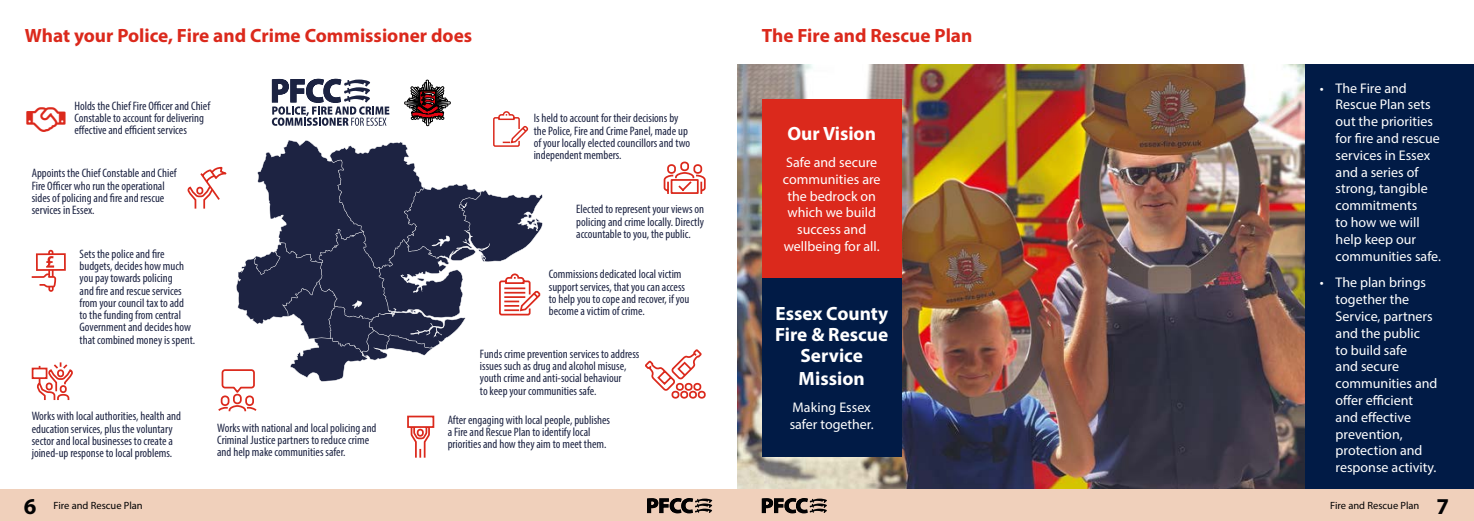
<style>
.page{position:relative;width:1474px;height:521px;background:#fff}
.page>*{position:absolute;margin:0;border:0;box-sizing:border-box;transform-origin:0 0}
.t1{font:700 19.25px "Myriad Pro";color:#db291c}
.t2{font:700 19.25px/21px "Myriad Pro";color:#fff;text-align:center}
.t3{font:14px/16.8px "Myriad Pro";color:#fff}
.t4{font:condensed 12.25px/12.2px "Myriad Pro";color:#1c2342}
.t5{font:10.5px "Myriad Pro";color:#020203}
.s1{font-weight:700;font-size:22.75px}
</style>
<div class="page">
<img style="left:737px;top:64px;width:567px;height:425px">
<div style="left:761px;top:99px;width:140px;height:179px;background:#db291c"></div>
<div style="left:761px;top:278px;width:140px;height:178px;background:#011b46"></div>
<div style="left:1304px;top:64px;width:169px;height:426px;background:#011b46"></div>
<div style="left:0;top:489px;width:1473px;height:32px;background:#f0d0bb"></div>
<svg style="left:647px;top:498px;width:65px;height:15px"></svg>
<svg style="left:761px;top:498px;width:66px;height:15px"></svg>
<svg style="left:663px;top:161px;width:43px;height:33px"></svg>
<svg style="left:645px;top:349px;width:61px;height:50px"></svg>
<div style="left:32px;top:368px;width:15px;height:11px;border:2px solid #db291c"></div>
<svg style="left:36px;top:362px;width:37px;height:38px"></svg>
<svg style="left:32px;top:250px;width:34px;height:42px"></svg>
<svg style="left:187px;top:79px;width:356px;height:379px"></svg>
<h1 class="t1" style="left:25px;top:23px;width:449px">What your Police, Fire and Crime Commissioner does</h1>
<p class="t4" style="left:74px;top:99px;width:137px">Holds the Chief Fire Officer and Chief<br>Constable to account for delivering effective and efficient services</p>
<p class="t4" style="left:32px;top:167px;width:146px">Appoints the Chief Constable and Chief<br>Fire Officer who run the operational sides of policing and fire and rescue services in Essex.</p>
<p class="t4" style="left:80px;top:248px;width:117px">Sets the police and fire budgets, decides how much you pay towards policing<br>and fire and rescue services from your council tax to add<br>to the funding from central<br>Government and decides how that combined money is spent.</p>
<p class="t4" style="left:533px;top:112px;width:158px">Is held to account for their decisions by the Police, Fire and Crime Panel, made up of your locally elected councillors and two independent members.</p>
<p class="t4" style="left:576px;top:203px;width:129px;text-align:justify">Elected to represent your views on policing and crime locally. Directly accountable to you, the public.</p>
<p class="t4" style="left:549px;top:268px;width:142px">Commissions dedicated local victim support services, that you can access to help you to cope and recover, if you become a victim of crime.</p>
<p class="t4" style="left:480px;top:347px;width:161px">Funds crime prevention services to address issues such as drug and alcohol misuse, youth crime and anti-social behaviour<br>to keep your communities safe.</p>
<p class="t4" style="left:32px;top:410px;width:151px">Works with local authorities, health and education services, plus the voluntary sector and local businesses to create a joined-up response to local problems.</p>
<p class="t4" style="left:217px;top:421px;width:161px">Works with national and local policing and<br>Criminal Justice partners to reduce crime and help make communities safer.</p>
<p class="t4" style="left:447px;top:413px;width:164px">After engaging with local people, publishes a Fire and Rescue Plan to identify local priorities and how they aim to meet them.</p>
<h1 class="t1" style="left:761px;top:23px;width:212px">The Fire and Rescue Plan</h1>
<h1 class="t2" style="left:787px;top:123px;width:90px">Our Vision</h1>
<p class="t3" style="left:783px;top:154px;width:99px;text-align:center">Safe and secure communities are the bedrock on which we build success and wellbeing for all.</p>
<h1 class="t2" style="left:775px;top:302px;width:115px">Essex County<br>Fire &amp; Rescue<br>Service</h1>
<h1 class="t2" style="left:798px;top:368px;width:68px">Mission</h1>
<p class="t3" style="left:789px;top:399px;width:85px">Making Essex safer together.</p>
<p class="t3" style="left:1335px;top:79px;width:107px;text-indent:-16px">• The Fire and<br>Rescue Plan sets out the priorities for fire and rescue services in Essex and a series of strong, tangible commitments<br>to how we will help keep our communities safe.</p>
<p class="t3" style="left:1335px;top:274px;width:103px;text-indent:-16px">• The plan brings together the<br>Service, partners and the public<br>to build safe<br>and secure communities and offer efficient and effective prevention, protection and response activity.</p>
<p class="t5" style="left:24px;top:499px;width:120px"><span class="s1">6</span> Fire and Rescue Plan</p>
<p class="t5" style="left:1330px;top:499px;width:120px">Fire and Rescue Plan <span class="s1">7</span></p>
</div>
